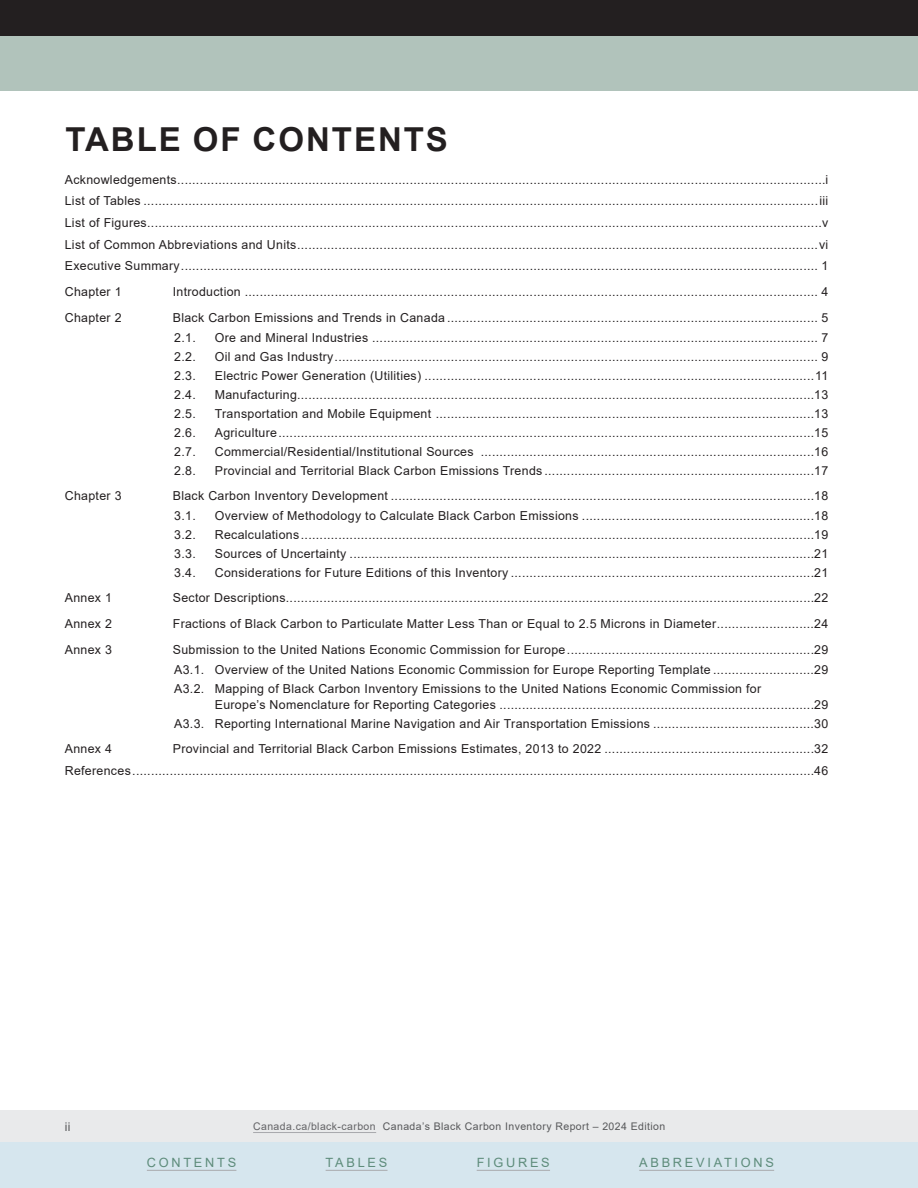
<style>
.page{position:relative;width:918px;height:1188px;background:#fff}
.page>*{position:absolute;margin:0;border:0;box-sizing:border-box;transform-origin:0 0}
.Chapter_Head_-_before_body_text{font:700 33px "Arial";letter-spacing:.06em;color:#231f20}
.t1{font:12.75px "Arial";letter-spacing:.215em;color:#5e8c7b}
.list_sub{font:12.3px/15.8px "Arial";letter-spacing:.025em;color:#231f20}
.list{font:12.3px "Arial";letter-spacing:.025em;color:#231f20}
.t2{font:12px "Arial";color:#57585a}
.t3{font:10.5px "Arial";letter-spacing:.04em;color:#57585a}
.s1{color:#636366}
</style>
<div class="page">
<div style="left:0;top:1110px;width:918px;height:78px;background:#e9eaeb"></div>
<div style="left:0;top:1143px;width:918px;height:45px;background:#d6e6ee"></div>
<hr style="left:147px;top:1170px;width:89px;height:1px;background:#a8a9ad">
<hr style="left:326px;top:1170px;width:62px;height:1px;background:#a8a9ad">
<hr style="left:477px;top:1170px;width:73px;height:1px;background:#a8a9ad">
<hr style="left:639px;top:1170px;width:135px;height:1px;background:#a8a9ad">
<hr style="left:253px;top:1132px;width:123px;height:1px;background:#a8a9ad">
<div style="left:0;top:0;width:918px;height:91px;background:#b1c3bb"></div>
<div style="left:0;top:0;width:918px;height:36px;background:#231f20"></div>
<p class="Chapter_Head_-_before_body_text" style="left:65px;top:116px;width:384px">TABLE OF CONTENTS</p>
<p class="list" style="left:65px;top:171px;width:765px">Acknowledgements.............................................................................................................................................................................i</p>
<p class="list" style="left:65px;top:193px;width:765px">List of Tables ....................................................................................................................................................................................iii</p>
<p class="list" style="left:65px;top:214px;width:765px">List of Figures....................................................................................................................................................................................v</p>
<p class="list" style="left:65px;top:236px;width:765px">List of Common Abbreviations and Units...........................................................................................................................................vi</p>
<p class="list" style="left:65px;top:258px;width:765px">Executive Summary.......................................................................................................................................................................... 1</p>
<p class="list_sub" style="left:65px;top:284px;width:58px">Chapter 1</p>
<p class="list_sub" style="left:173px;top:284px;width:657px">Introduction ......................................................................................................................................................... 4</p>
<p class="list_sub" style="left:65px;top:310px;width:58px">Chapter 2</p>
<p class="list_sub" style="left:173px;top:310px;width:657px">Black Carbon Emissions and Trends in Canada ................................................................................................... 5</p>
<p class="list_sub" style="left:174px;top:330px;width:23px">2.1.</p>
<p class="list_sub" style="left:215px;top:330px;width:615px">Ore and Mineral Industries ....................................................................................................................... 7</p>
<p class="list_sub" style="left:174px;top:349px;width:23px">2.2.</p>
<p class="list_sub" style="left:215px;top:349px;width:615px">Oil and Gas Industry................................................................................................................................. 9</p>
<p class="list_sub" style="left:174px;top:368px;width:23px">2.3.</p>
<p class="list_sub" style="left:215px;top:368px;width:615px">Electric Power Generation (Utilities) ........................................................................................................11</p>
<p class="list_sub" style="left:174px;top:387px;width:23px">2.4.</p>
<p class="list_sub" style="left:215px;top:387px;width:615px">Manufacturing..........................................................................................................................................13</p>
<p class="list_sub" style="left:174px;top:406px;width:23px">2.5.</p>
<p class="list_sub" style="left:215px;top:406px;width:615px">Transportation and Mobile Equipment .....................................................................................................13</p>
<p class="list_sub" style="left:174px;top:425px;width:23px">2.6.</p>
<p class="list_sub" style="left:215px;top:425px;width:615px">Agriculture...............................................................................................................................................15</p>
<p class="list_sub" style="left:174px;top:444px;width:23px">2.7.</p>
<p class="list_sub" style="left:215px;top:444px;width:615px">Commercial/Residential/Institutional Sources .........................................................................................16</p>
<p class="list_sub" style="left:174px;top:463px;width:23px">2.8.</p>
<p class="list_sub" style="left:215px;top:463px;width:615px">Provincial and Territorial Black Carbon Emissions Trends ........................................................................17</p>
<p class="list_sub" style="left:65px;top:488px;width:58px">Chapter 3</p>
<p class="list_sub" style="left:173px;top:488px;width:657px">Black Carbon Inventory Development .................................................................................................................18</p>
<p class="list_sub" style="left:174px;top:508px;width:23px">3.1.</p>
<p class="list_sub" style="left:215px;top:508px;width:615px">Overview of Methodology to Calculate Black Carbon Emissions ..............................................................18</p>
<p class="list_sub" style="left:174px;top:527px;width:23px">3.2.</p>
<p class="list_sub" style="left:215px;top:527px;width:615px">Recalculations.........................................................................................................................................19</p>
<p class="list_sub" style="left:174px;top:546px;width:23px">3.3.</p>
<p class="list_sub" style="left:215px;top:546px;width:615px">Sources of Uncertainty ............................................................................................................................21</p>
<p class="list_sub" style="left:174px;top:565px;width:23px">3.4.</p>
<p class="list_sub" style="left:215px;top:565px;width:615px">Considerations for Future Editions of this Inventory .................................................................................21</p>
<p class="list_sub" style="left:65px;top:590px;width:49px">Annex 1</p>
<p class="list_sub" style="left:173px;top:590px;width:657px">Sector Descriptions.............................................................................................................................................22</p>
<p class="list_sub" style="left:65px;top:616px;width:49px">Annex 2</p>
<p class="list_sub" style="left:173px;top:616px;width:657px">Fractions of Black Carbon to Particulate Matter Less Than or Equal to 2.5 Microns in Diameter..........................24</p>
<p class="list_sub" style="left:65px;top:642px;width:49px">Annex 3</p>
<p class="list_sub" style="left:173px;top:642px;width:657px">Submission to the United Nations Economic Commission for Europe..................................................................29</p>
<p class="list_sub" style="left:174px;top:662px;width:655px">A3.1. Overview of the United Nations Economic Commission for Europe Reporting Template ...........................29</p>
<p class="list_sub" style="left:215px;top:681px;width:615px;text-indent:-41px">A3.2. Mapping of Black Carbon Inventory Emissions to the United Nations Economic Commission for<br>Europe’s Nomenclature for Reporting Categories ....................................................................................29</p>
<p class="list_sub" style="left:174px;top:715px;width:655px">A3.3. Reporting International Marine Navigation and Air Transportation Emissions ...........................................30</p>
<p class="list_sub" style="left:65px;top:741px;width:49px">Annex 4</p>
<p class="list_sub" style="left:173px;top:741px;width:657px">Provincial and Territorial Black Carbon Emissions Estimates, 2013 to 2022 ........................................................32</p>
<p class="list" style="left:65px;top:762px;width:765px">References......................................................................................................................................................................................46</p>
<p class="t2" style="left:65px;top:1119px;width:7px">ii</p>
<p class="t3" style="left:253px;top:1119px;width:414px"><span class="s1">Canada.ca/black-carbon</span> Canada’s Black Carbon Inventory Report – 2024 Edition</p>
<p class="t1" style="left:147px;top:1154px;width:91px">CONTENTS</p>
<p class="t1" style="left:326px;top:1154px;width:63px">TABLES</p>
<p class="t1" style="left:477px;top:1154px;width:75px">FIGURES</p>
<p class="t1" style="left:639px;top:1154px;width:136px">ABBREVIATIONS</p>
</div>
